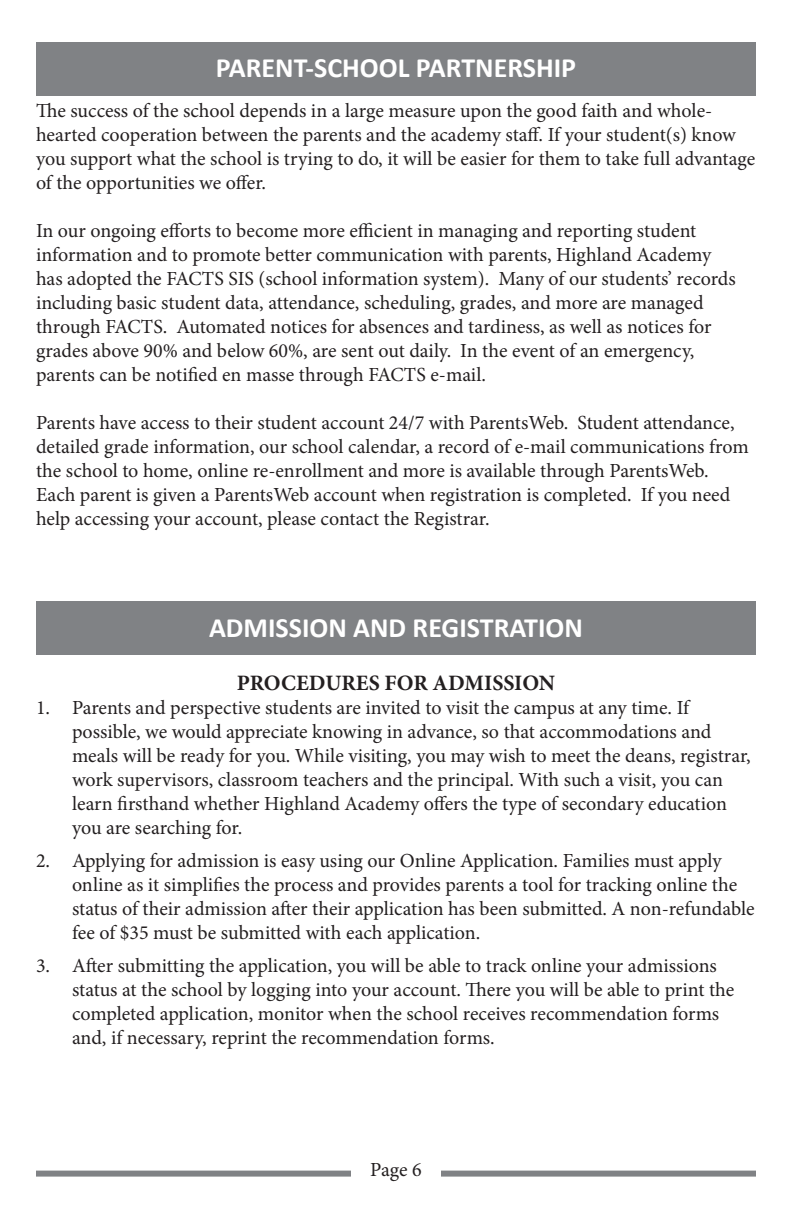
<style>
.page{position:relative;width:792px;height:1224px;background:#fff}
.page>*{position:absolute;margin:0;border:0;box-sizing:border-box;transform-origin:0 0}
.t1{font:700 28px "Calibri";color:#fff}
.t2{font:700 22px "Minion Pro";color:#231f20}
.t3{font:20px/24px "Minion Pro";letter-spacing:-.005em;color:#231f20}
</style>
<div class="page">
<div style="left:36px;top:1171px;width:720px;height:6px;background:#808285"></div>
<div style="left:351px;top:1162px;width:90px;height:23px;background:#fff"></div>
<div style="left:36px;top:42px;width:720px;height:54px;background:#808285"></div>
<div style="left:36px;top:601px;width:720px;height:54px;background:#808285"></div>
<p class="t1" style="left:216px;top:48px;width:362px">PARENT-SCHOOL PARTNERSHIP</p>
<p class="t3" style="left:36px;top:99px;width:721px">The success of the school depends in a large measure upon the good faith and whole&shy;hearted cooperation between the parents and the academy staff. If your student(s) know you support what the school is trying to do, it will be easier for them to take full advantage of the opportunities we offer.</p>
<p class="t3" style="left:36px;top:219px;width:701px">In our ongoing efforts to become more efficient in managing and reporting student information and to promote better communication with parents, Highland Academy has adopted the FACTS SIS (school information system). Many of our students’ records including basic student data, attendance, scheduling, grades, and more are managed through FACTS. Automated notices for absences and tardiness, as well as notices for grades above 90% and below 60%, are sent out daily. In the event of an emergency, parents can be notified en masse through FACTS e-mail.</p>
<p class="t3" style="left:36px;top:411px;width:714px">Parents have access to their student account 24/7 with ParentsWeb. Student attendance, detailed grade information, our school calendar, a record of e-mail communications from the school to home, online re-enrollment and more is available through ParentsWeb.<br>Each parent is given a ParentsWeb account when registration is completed. If you need help accessing your account, please contact the Registrar.</p>
<p class="t1" style="left:209px;top:608px;width:375px">ADMISSION AND REGISTRATION</p>
<p class="t2" style="left:237px;top:668px;width:320px">PROCEDURES FOR ADMISSION</p>
<p class="t3" style="left:72px;top:696px;width:680px;text-indent:-36px">1. Parents and perspective students are invited to visit the campus at any time. If possible, we would appreciate knowing in advance, so that accommodations and meals will be ready for you. While visiting, you may wish to meet the deans, registrar, work supervisors, classroom teachers and the principal. With such a visit, you can learn firsthand whether Highland Academy offers the type of secondary education you are searching for.</p>
<p class="t3" style="left:72px;top:849px;width:684px;text-indent:-36px">2. Applying for admission is easy using our Online Application. Families must apply online as it simplifies the process and provides parents a tool for tracking online the status of their admission after their application has been submitted. A non-refundable fee of $35 must be submitted with each application.</p>
<p class="t3" style="left:72px;top:954px;width:664px;text-indent:-36px">3. After submitting the application, you will be able to track online your admissions status at the school by logging into your account. There you will be able to print the completed application, monitor when the school receives recommendation forms and, if necessary, reprint the recommendation forms.</p>
<p class="t3" style="left:370px;top:1158px;width:53px">Page 6</p>
</div>
